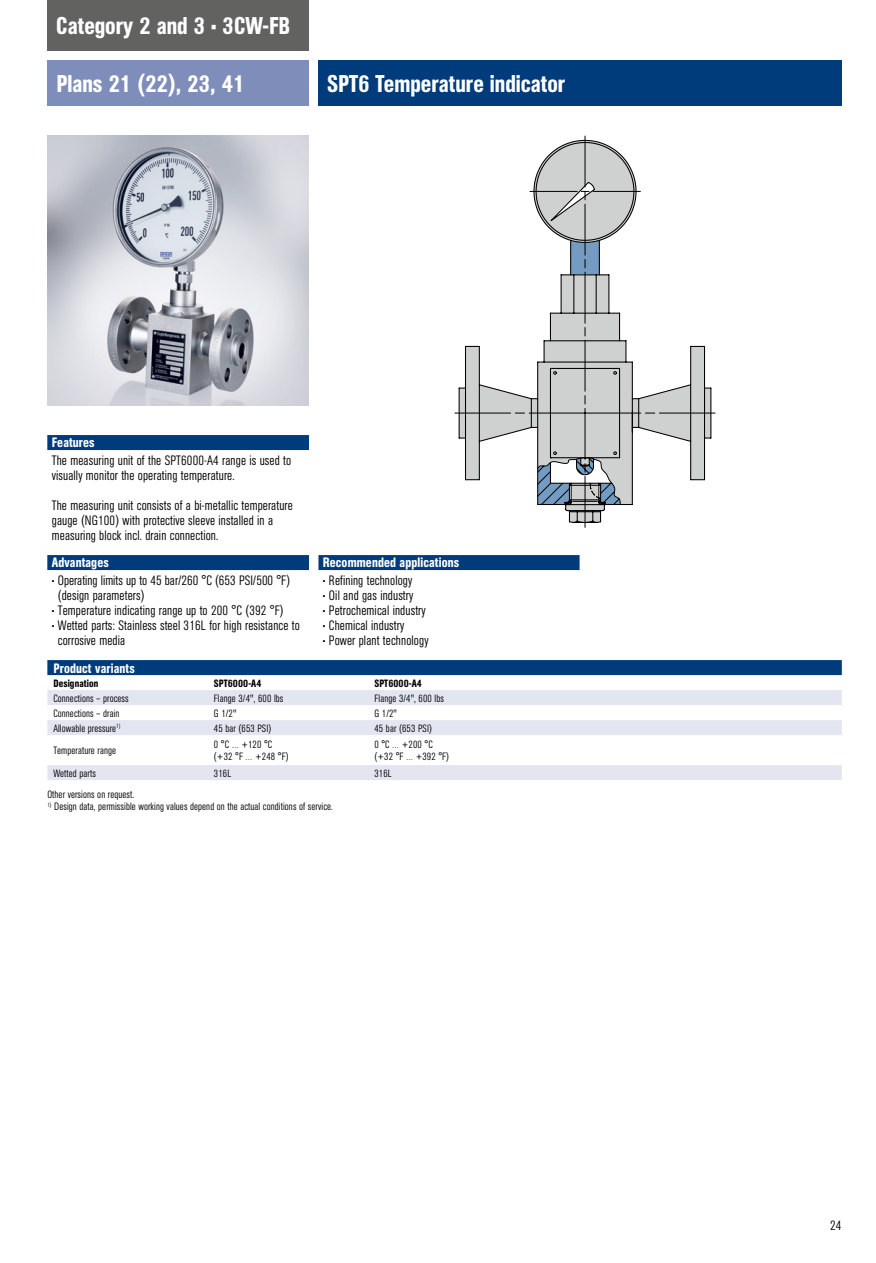
<style>
.page{position:relative;width:876px;height:1263px;background:#fff}
.page>*{position:absolute;margin:0;border:0;box-sizing:border-box;transform-origin:0 0}
.t1{font:500 condensed 24px "AG Book Pro";color:#fff}
.t2{font:300 condensed 13.5px/15px "AG Book Pro";letter-spacing:.01em;color:#000}
.t3{font:500 condensed 13.5px "AG Book Pro";letter-spacing:.01em;color:#fff}
.t4{font:300 condensed 10.5px/12.6px "AG Book Pro";letter-spacing:.01em;color:#000}
.t5{font:500 condensed 10.5px "AG Book Pro";letter-spacing:.01em;color:#000}
</style>
<div class="page">
<div style="left:47px;top:0;width:262px;height:50px;background:#626261"></div>
<div style="left:47px;top:60px;width:262px;height:45px;background:#7e8dba"></div>
<div style="left:318px;top:60px;width:524px;height:45px;background:#003b7c"></div>
<div style="left:47px;top:435px;width:262px;height:15px;background:#003b7c"></div>
<div style="left:318px;top:555px;width:262px;height:15px;background:#003b7c"></div>
<div style="left:47px;top:555px;width:262px;height:15px;background:#003b7c"></div>
<svg style="left:458px;top:139px;width:254px;height:389px"></svg>
<div style="left:47px;top:660px;width:795px;height:15px;background:#003b7c"></div>
<svg style="left:47px;top:690px;width:795px;height:90px"></svg>
<img style="left:47px;top:135px;width:262px;height:270px">
<h1 class="t1" style="left:56px;top:10px;width:235px">Category 2 and 3 • 3CW-FB</h1>
<h1 class="t1" style="left:56px;top:68px;width:190px">Plans 21 (22), 23, 41</h1>
<h1 class="t1" style="left:327px;top:68px;width:240px">SPT6 Temperature indicator</h1>
<p class="t3" style="left:52px;top:433px;width:44px">Features</p>
<p class="t2" style="left:52px;top:453px;width:241px">The measuring unit of the SPT6000-A4 range is used to visually monitor the operating temperature.</p>
<p class="t2" style="left:52px;top:498px;width:243px">The measuring unit consists of a bi-metallic temperature gauge (NG100) with protective sleeve installed in a measuring block incl. drain connection.</p>
<p class="t3" style="left:52px;top:553px;width:58px">Advantages</p>
<p class="t2" style="left:58px;top:573px;width:234px;text-indent:-6px">• Operating limits up to 45 bar/260 °C (653 PSI/500 °F) (design parameters)</p>
<p class="t2" style="left:52px;top:603px;width:233px">• Temperature indicating range up to 200 °C (392 °F)</p>
<p class="t2" style="left:58px;top:618px;width:244px;text-indent:-6px">• Wetted parts: Stainless steel 316L for high resistance to corrosive media</p>
<p class="t3" style="left:323px;top:553px;width:138px">Recommended applications</p>
<p class="t2" style="left:323px;top:573px;width:91px">• Refining technology</p>
<p class="t2" style="left:323px;top:588px;width:92px">• Oil and gas industry</p>
<p class="t2" style="left:323px;top:603px;width:104px">• Petrochemical industry</p>
<p class="t2" style="left:323px;top:618px;width:83px">• Chemical industry</p>
<p class="t2" style="left:323px;top:633px;width:107px">• Power plant technology</p>
<p class="t3" style="left:53px;top:659px;width:83px">Product variants</p>
<p class="t5" style="left:53px;top:676px;width:46px">Designation</p>
<p class="t5" style="left:214px;top:676px;width:49px">SPT6000-A4</p>
<p class="t5" style="left:374px;top:676px;width:49px">SPT6000-A4</p>
<p class="t4" style="left:53px;top:691px;width:77px">Connections – process</p>
<p class="t4" style="left:214px;top:691px;width:71px">Flange 3/4", 600 lbs</p>
<p class="t4" style="left:374px;top:691px;width:71px">Flange 3/4", 600 lbs</p>
<p class="t4" style="left:53px;top:706px;width:68px">Connections – drain</p>
<p class="t4" style="left:214px;top:706px;width:24px">G 1/2"</p>
<p class="t4" style="left:374px;top:706px;width:24px">G 1/2"</p>
<p class="t4" style="left:53px;top:721px;width:69px">Allowable pressure<sup>1)</sup></p>
<p class="t4" style="left:214px;top:721px;width:59px">45 bar (653 PSI)</p>
<p class="t4" style="left:374px;top:721px;width:59px">45 bar (653 PSI)</p>
<p class="t4" style="left:53px;top:744px;width:64px">Temperature range</p>
<p class="t4" style="left:214px;top:738px;width:76px">0 °C … +120 °C (+32 °F … +248 °F)</p>
<p class="t4" style="left:374px;top:738px;width:76px">0 °C … +200 °C (+32 °F … +392 °F)</p>
<p class="t4" style="left:53px;top:766px;width:44px">Wetted parts</p>
<p class="t4" style="left:214px;top:766px;width:19px">316L</p>
<p class="t4" style="left:374px;top:766px;width:19px">316L</p>
<p class="t4" style="left:47px;top:788px;width:88px">Other versions on request.</p>
<p class="t4" style="left:47px;top:800px;width:287px"><sup>1)</sup> Design data, permissible working values depend on the actual conditions of service.</p>
<p class="t2" style="left:830px;top:1218px;width:13px">24</p>
</div>
